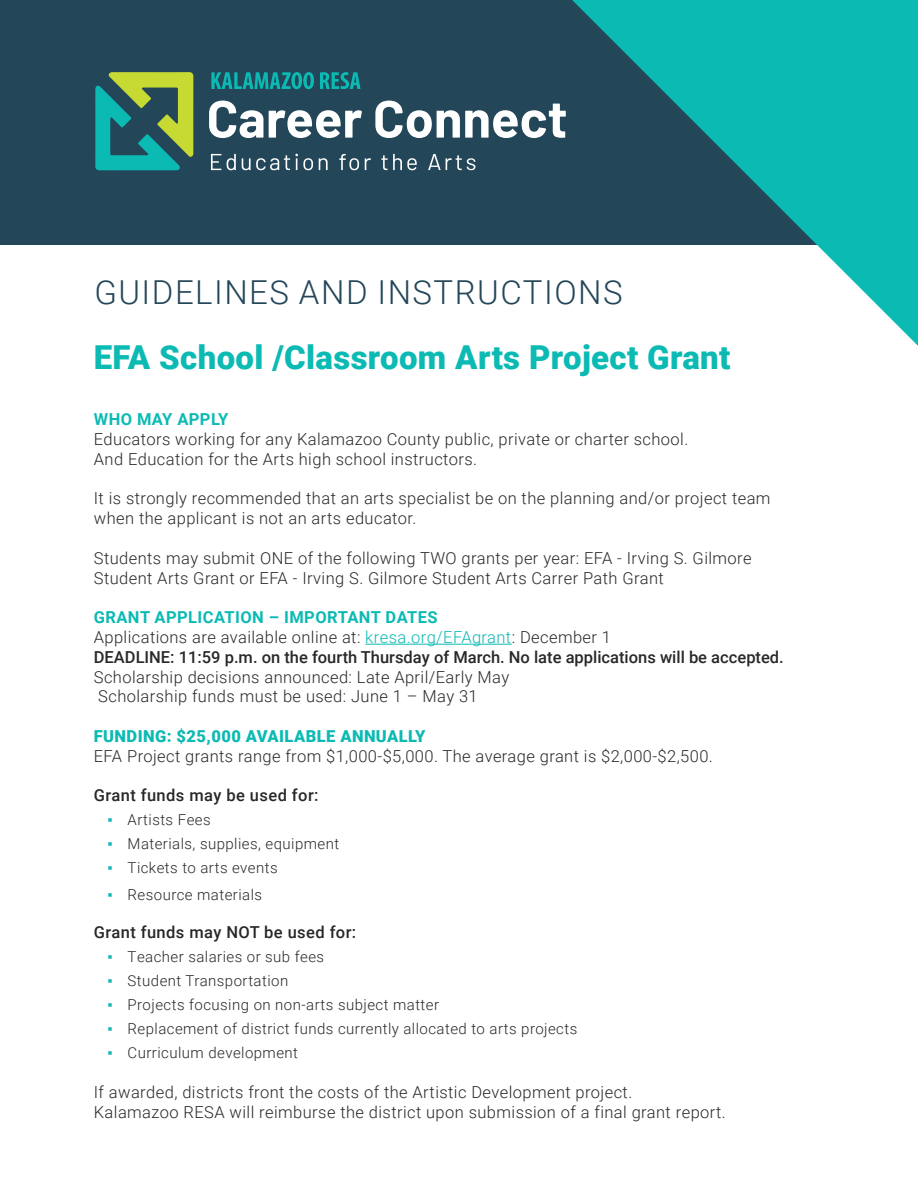
<style>
.page{position:relative;width:918px;height:1188px;background:#fff}
.page>*{position:absolute;margin:0;border:0;box-sizing:border-box;transform-origin:0 0}
.t1{font:900 33px "Roboto";letter-spacing:.01em;color:#0cbab4}
.t2{font:300 33px "Roboto";letter-spacing:.045em;color:#234659}
.t3{font:300 16.5px/19.8px "Roboto";letter-spacing:.025em;color:#292829}
.t4{font:500 16.5px/19.8px "Roboto";color:#292829}
.t5{font:500 16.5px "Roboto";letter-spacing:.025em;color:#292829}
.t6{font:900 16.5px "Roboto";letter-spacing:.025em;color:#0cbab4}
.t7{font:700 16.5px "Roboto";letter-spacing:.025em;color:#0cbab4}
.t8{font:300 15px "Roboto";letter-spacing:.03em;color:#292829}
.s1{font-weight:700;color:#0cbab4}
.s2{font-weight:300}
.s3{font-weight:300;color:#0cbab4}
.s4{font-family:"Century Gothic";font-weight:400;color:#0fb7b7}
</style>
<div class="page">
<div style="left:0;top:0;width:918px;height:244px;background:#234659"></div>
<svg style="left:211px;top:72px;width:103px;height:17px"></svg>
<svg style="left:320px;top:72px;width:41px;height:17px"></svg>
<svg style="left:209px;top:101px;width:54px;height:37px"></svg>
<svg style="left:269px;top:110px;width:93px;height:28px"></svg>
<svg style="left:375px;top:101px;width:191px;height:37px"></svg>
<svg style="left:95px;top:72px;width:98px;height:98px"></svg>
<svg style="left:211px;top:154px;width:264px;height:16px"></svg>
<svg style="left:572px;top:0;width:346px;height:346px"></svg>
<hr style="left:365px;top:644px;width:147px;height:1px;background:#0cbab4">
<h1 class="t2" style="left:94px;top:269px;width:530px">GUIDELINES AND INSTRUCTIONS</h1>
<h1 class="t1" style="left:94px;top:334px;width:638px">EFA School /Classroom Arts Project Grant</h1>
<p class="t7" style="left:94px;top:408px;width:136px">WHO MAY APPLY</p>
<p class="t3" style="left:94px;top:429px;width:596px">Educators working for any Kalamazoo County public, private or charter school.<br>And Education for the Arts high school instructors.</p>
<p class="t3" style="left:94px;top:488px;width:678px">It is strongly recommended that an arts specialist be on the planning and/or project team when the applicant is not an arts educator.</p>
<p class="t3" style="left:94px;top:547px;width:659px">Students may submit ONE of the following TWO grants per year: EFA - Irving S. Gilmore<br>Student Arts Grant or EFA - Irving S. Gilmore Student Arts Carrer Path Grant</p>
<p class="t4" style="left:94px;top:607px;width:692px"><span class="s1">GRANT APPLICATION – IMPORTANT DATES<br></span><span class="s2">Applications are available online at:</span> <span class="s3">kresa.org/EFAgrant</span><span class="s2">: December 1<br></span>DEADLINE: 11:59 p.m. on the fourth Thursday of March. No late applications will be accepted.</p>
<p class="t3" style="left:94px;top:666px;width:417px">Scholarship decisions announced: Late April/Early May<br>Scholarship funds must be used: June 1 – May 31</p>
<p class="t6" style="left:94px;top:725px;width:333px">FUNDING: $25,000 AVAILABLE ANNUALLY</p>
<p class="t3" style="left:94px;top:745px;width:621px">EFA Project grants range from $1,000-$5,000. The average grant is $2,000-$2,500.</p>
<p class="t5" style="left:94px;top:784px;width:226px">Grant funds may be used for:</p>
<p class="t8" style="left:107px;top:810px;width:105px"><span class="s4">▪</span> Artists Fees</p>
<p class="t8" style="left:107px;top:834px;width:233px"><span class="s4">▪</span> Materials, supplies, equipment</p>
<p class="t8" style="left:107px;top:858px;width:172px"><span class="s4">▪</span> Tickets to arts events</p>
<p class="t8" style="left:107px;top:885px;width:156px"><span class="s4">▪</span> Resource materials</p>
<p class="t5" style="left:94px;top:921px;width:264px">Grant funds may NOT be used for:</p>
<p class="t8" style="left:107px;top:946px;width:218px"><span class="s4">▪</span> Teacher salaries or sub fees</p>
<p class="t8" style="left:107px;top:970px;width:182px"><span class="s4">▪</span> Student Transportation</p>
<p class="t8" style="left:107px;top:994px;width:333px"><span class="s4">▪</span> Projects focusing on non-arts subject matter</p>
<p class="t8" style="left:107px;top:1018px;width:472px"><span class="s4">▪</span> Replacement of district funds currently allocated to arts projects</p>
<p class="t8" style="left:107px;top:1042px;width:192px"><span class="s4">▪</span> Curriculum development</p>
<p class="t3" style="left:94px;top:1081px;width:634px">If awarded, districts front the costs of the Artistic Development project.<br>Kalamazoo RESA will reimburse the district upon submission of a final grant report.</p>
</div>
